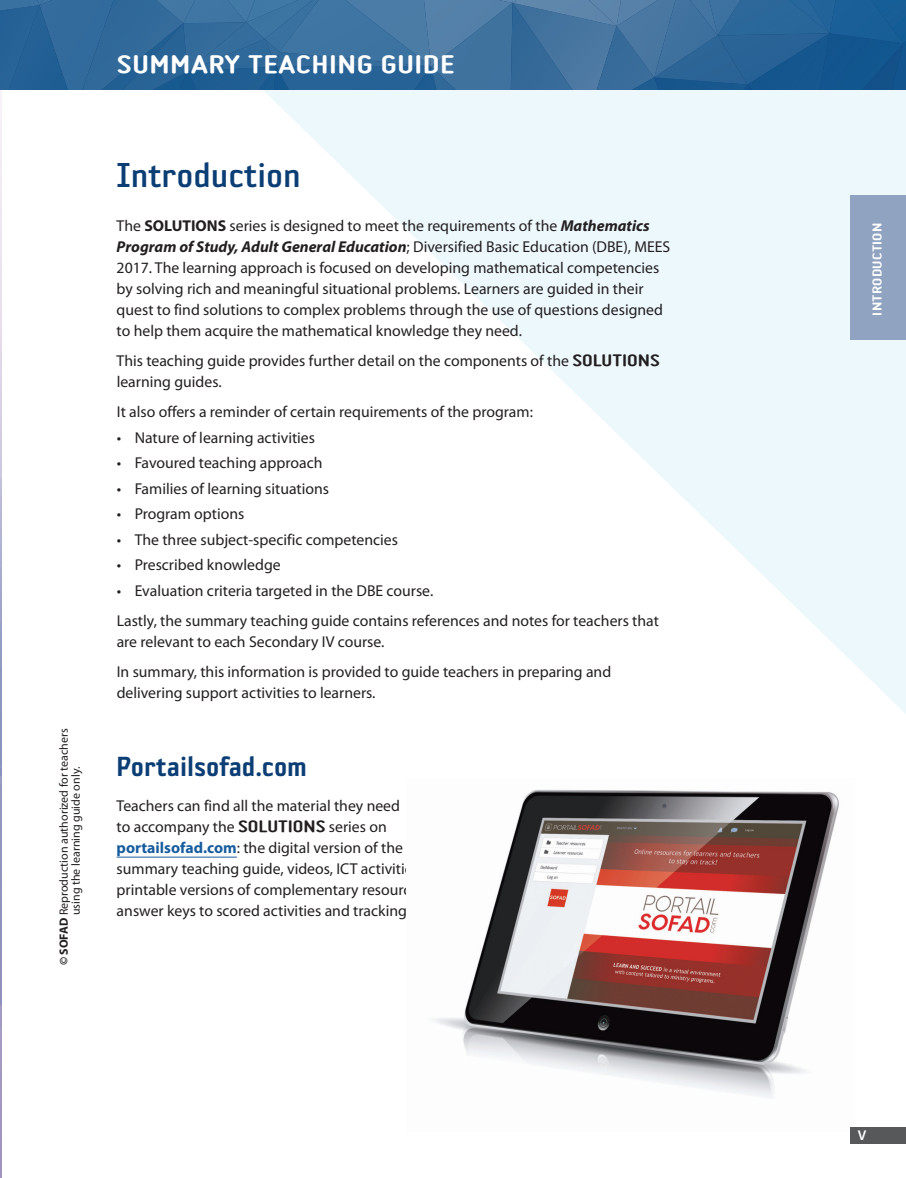
<style>
.page{position:relative;width:906px;height:1178px;background:#fff}
.page>*{position:absolute;margin:0;border:0;box-sizing:border-box;transform-origin:0 0}
.t1{font:37.5px "Sophisto C Gauge";color:#0b3e75}
.t2{font:30px "Sophisto D Gauge";color:#0b3e75}
.t3{font:700 27.3px "Miso";letter-spacing:.015em;color:#fff;scale:1.43 1}
.t4{font:15.75px/21px "Myriad Pro";color:#231f20}
.t5{font:600 14.25px "Myriad Pro";color:#fff}
.t6{font:700 13.65px "Miso";letter-spacing:.015em;color:#fff;scale:1.43 1}
.t7{font:12px/12px "Myriad Pro";color:#231f20}
.s1{font-weight:700}
.s2{font-weight:700;font-style:italic}
.s3{font-family:"Miso";font-weight:700;font-size:17.85px}
.s4{font-weight:700;color:#175d9e}
</style>
<div class="page">
<svg style="left:263px;top:90px;width:643px;height:624px"></svg>
<div style="left:850px;top:196px;width:56px;height:144px;background:#90a3c0"></div>
<hr style="left:0;top:0;width:1px;height:1177px;background:#b08bbf">
<hr style="left:117px;top:856px;width:120px;height:1px;background:#175d9e">
<img style="left:431px;top:789px;width:408px;height:309px">
<div style="left:850px;top:1126px;width:56px;height:17px;background:#57585a"></div>
<svg style="left:0;top:259px;width:1px;height:919px"></svg>
<svg style="left:0;top:0;width:906px;height:90px;background:#326a9a"></svg>
<h3 class="t3" style="left:117px;top:48px;width:238px">SUMMARY TEACHING GUIDE</h3>
<p class="t7" style="left:58px;top:915px;width:188px;text-indent:-50px;rotate:-90deg"><span class="s1">© SOFAD</span> Reproduction authorized for teachers using the learning guide only.</p>
<h1 class="t1" style="left:117px;top:154px;width:186px">Introduction</h1>
<p class="t4" style="left:117px;top:215px;width:555px">The <span class="s1">SOLUTIONS</span> series is designed to meet the requirements of the <span class="s2">Mathematics Program of Study, Adult General Education</span>; Diversified Basic Education (DBE), MEES 2017. The learning approach is focused on developing mathematical competencies by solving rich and meaningful situational problems. Learners are guided in their quest to find solutions to complex problems through the use of questions designed to help them acquire the mathematical knowledge they need.</p>
<p class="t4" style="left:117px;top:350px;width:545px">This teaching guide provides further detail on the components of the <span class="s3">SOLUTIONS </span>learning guides.</p>
<p class="t4" style="left:117px;top:401px;width:418px">It also offers a reminder of certain requirements of the program:</p>
<p class="t4" style="left:117px;top:427px;width:200px">• Nature of learning activities</p>
<p class="t4" style="left:117px;top:452px;width:207px">• Favoured teaching approach</p>
<p class="t4" style="left:117px;top:478px;width:214px">• Families of learning situations</p>
<p class="t4" style="left:117px;top:503px;width:129px">• Program options</p>
<p class="t4" style="left:117px;top:529px;width:283px">• The three subject-specific competencies</p>
<p class="t4" style="left:117px;top:554px;width:165px">• Prescribed knowledge</p>
<p class="t4" style="left:117px;top:575px;width:544px;line-height:30px">• Evaluation criteria targeted in the DBE course.<br>Lastly, the summary teaching guide contains references and notes for teachers that</p>
<p class="t4" style="left:117px;top:626px;width:496px;line-height:30px">are relevant to each Secondary IV course.<br>In summary, this information is provided to guide teachers in preparing and</p>
<p class="t4" style="left:117px;top:682px;width:260px">delivering support activities to learners.</p>
<h2 class="t2" style="left:117px;top:749px;width:192px">Portailsofad.com</h2>
<p class="t4" style="left:117px;top:794px;width:331px">Teachers can find all the material they need<br>to accompany the <span class="s3">SOLUTIONS</span> series on <span class="s4">portailsofad.com</span>: the digital version of the summary teaching guide, videos, ICT activities, printable versions of complementary resources, answer keys to scored activities and tracking tools.</p>
<p class="t6" style="left:869px;top:315px;width:66px;rotate:-90deg">INTRODUCTION</p>
<p class="t5" style="left:858px;top:1125px;width:10px">V</p>
</div>
